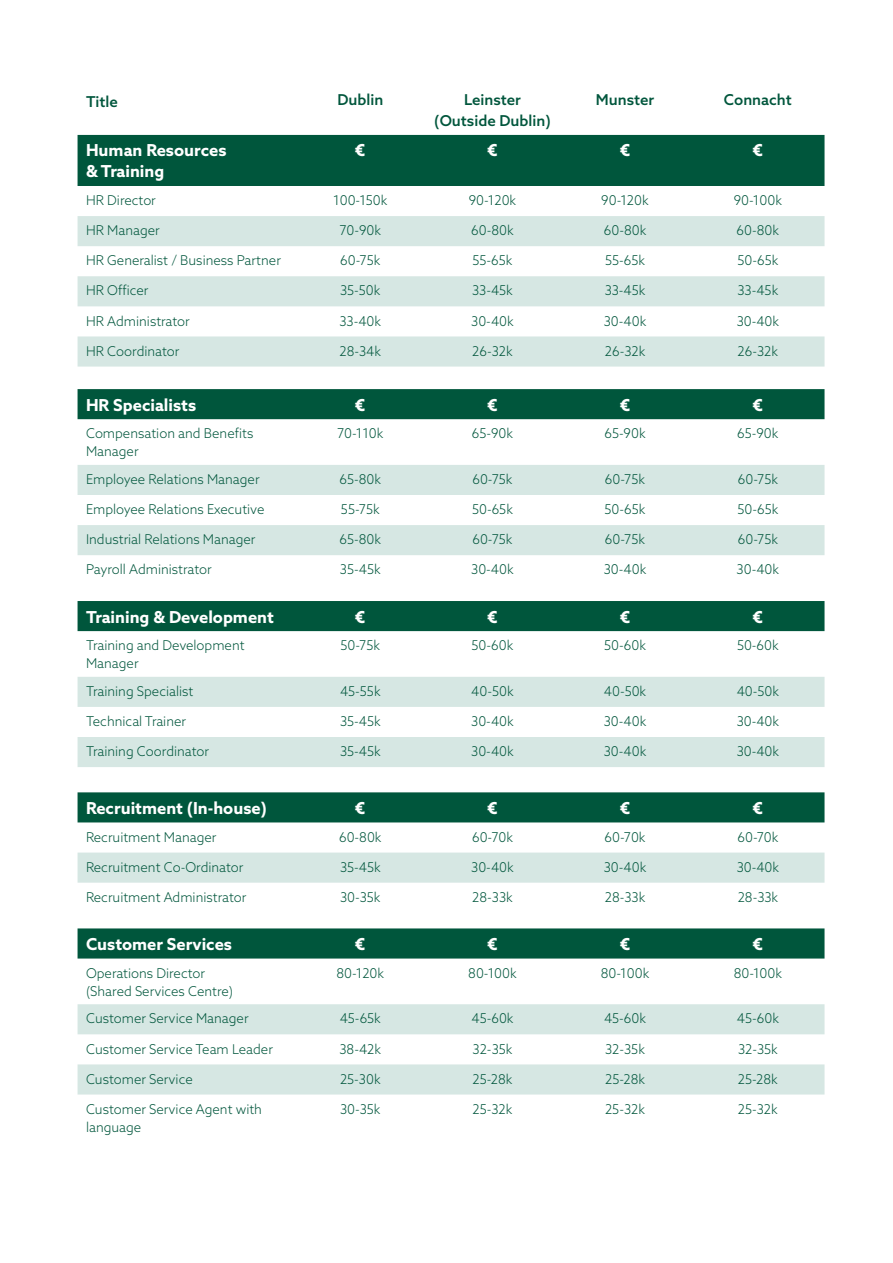
<style>
.page{position:relative;width:893px;height:1263px;background:#fff}
.page>*{position:absolute;margin:0;border:0;box-sizing:border-box;transform-origin:0 0}
.t1{font:700 16.5px/21px "Azo Sans";color:#fff}
.t2{font:500 15px/21px "Azo Sans";color:#00563c;text-align:center}
.t3{font:300 13.5px/18px "Azo Sans";color:#00563c}
</style>
<div class="page">
<div style="left:78px;top:135px;width:746px;height:51px;background:#00563c"></div>
<svg style="left:78px;top:216px;width:746px;height:151px;fill:#d6e7e3"></svg>
<div style="left:78px;top:389px;width:746px;height:30px;background:#00563c"></div>
<svg style="left:78px;top:465px;width:746px;height:90px;fill:#d6e7e3"></svg>
<div style="left:78px;top:601px;width:746px;height:30px;background:#00563c"></div>
<svg style="left:78px;top:677px;width:746px;height:90px;fill:#d6e7e3"></svg>
<div style="left:78px;top:792px;width:746px;height:30px;background:#00563c"></div>
<div style="left:78px;top:852px;width:746px;height:31px;background:#d6e7e3"></div>
<div style="left:78px;top:928px;width:746px;height:30px;background:#00563c"></div>
<svg style="left:78px;top:1004px;width:746px;height:90px;fill:#d6e7e3"></svg>
<p class="t2" style="left:86px;top:91px;width:33px">Title</p>
<p class="t2" style="left:337px;top:89px;width:47px">Dublin</p>
<p class="t2" style="left:434px;top:89px;width:118px">Leinster (Outside Dublin)</p>
<p class="t2" style="left:596px;top:89px;width:60px">Munster</p>
<p class="t2" style="left:724px;top:89px;width:69px">Connacht</p>
<p class="t1" style="left:86px;top:140px;width:142px">Human Resources &amp; Training</p>
<p class="t1" style="left:355px;top:140px;width:12px">€</p>
<p class="t1" style="left:487px;top:140px;width:12px">€</p>
<p class="t1" style="left:620px;top:140px;width:12px">€</p>
<p class="t1" style="left:753px;top:140px;width:12px">€</p>
<p class="t3" style="left:86px;top:191px;width:71px">HR Director</p>
<p class="t3" style="left:333px;top:191px;width:56px">100-150k</p>
<p class="t3" style="left:469px;top:191px;width:49px">90-120k</p>
<p class="t3" style="left:601px;top:191px;width:49px">90-120k</p>
<p class="t3" style="left:734px;top:191px;width:50px">90-100k</p>
<p class="t3" style="left:86px;top:221px;width:75px">HR Manager</p>
<p class="t3" style="left:340px;top:221px;width:43px">70-90k</p>
<p class="t3" style="left:471px;top:221px;width:44px">60-80k</p>
<p class="t3" style="left:604px;top:221px;width:44px">60-80k</p>
<p class="t3" style="left:737px;top:221px;width:44px">60-80k</p>
<p class="t3" style="left:86px;top:251px;width:196px">HR Generalist / Business Partner</p>
<p class="t3" style="left:340px;top:251px;width:42px">60-75k</p>
<p class="t3" style="left:472px;top:251px;width:41px">55-65k</p>
<p class="t3" style="left:605px;top:251px;width:41px">55-65k</p>
<p class="t3" style="left:737px;top:251px;width:42px">50-65k</p>
<p class="t3" style="left:86px;top:281px;width:64px">HR Officer</p>
<p class="t3" style="left:340px;top:281px;width:42px">35-50k</p>
<p class="t3" style="left:472px;top:281px;width:42px">33-45k</p>
<p class="t3" style="left:605px;top:281px;width:42px">33-45k</p>
<p class="t3" style="left:737px;top:281px;width:42px">33-45k</p>
<p class="t3" style="left:86px;top:312px;width:105px">HR Administrator</p>
<p class="t3" style="left:339px;top:312px;width:43px">33-40k</p>
<p class="t3" style="left:471px;top:312px;width:44px">30-40k</p>
<p class="t3" style="left:604px;top:312px;width:44px">30-40k</p>
<p class="t3" style="left:737px;top:312px;width:44px">30-40k</p>
<p class="t3" style="left:86px;top:342px;width:95px">HR Coordinator</p>
<p class="t3" style="left:339px;top:342px;width:43px">28-34k</p>
<p class="t3" style="left:472px;top:342px;width:42px">26-32k</p>
<p class="t3" style="left:605px;top:342px;width:42px">26-32k</p>
<p class="t3" style="left:738px;top:342px;width:42px">26-32k</p>
<p class="t1" style="left:86px;top:394px;width:112px">HR Specialists</p>
<p class="t1" style="left:355px;top:394px;width:12px">€</p>
<p class="t1" style="left:487px;top:394px;width:12px">€</p>
<p class="t1" style="left:620px;top:394px;width:12px">€</p>
<p class="t1" style="left:753px;top:394px;width:12px">€</p>
<p class="t3" style="left:86px;top:424px;width:169px">Compensation and Benefits<br>Manager</p>
<p class="t3" style="left:337px;top:424px;width:48px">70-110k</p>
<p class="t3" style="left:472px;top:424px;width:43px">65-90k</p>
<p class="t3" style="left:604px;top:424px;width:43px">65-90k</p>
<p class="t3" style="left:737px;top:424px;width:43px">65-90k</p>
<p class="t3" style="left:86px;top:470px;width:175px">Employee Relations Manager</p>
<p class="t3" style="left:339px;top:470px;width:43px">65-80k</p>
<p class="t3" style="left:472px;top:470px;width:42px">60-75k</p>
<p class="t3" style="left:605px;top:470px;width:42px">60-75k</p>
<p class="t3" style="left:738px;top:470px;width:42px">60-75k</p>
<p class="t3" style="left:86px;top:500px;width:180px">Employee Relations Executive</p>
<p class="t3" style="left:341px;top:500px;width:40px">55-75k</p>
<p class="t3" style="left:472px;top:500px;width:42px">50-65k</p>
<p class="t3" style="left:605px;top:500px;width:42px">50-65k</p>
<p class="t3" style="left:737px;top:500px;width:42px">50-65k</p>
<p class="t3" style="left:86px;top:530px;width:171px">Industrial Relations Manager</p>
<p class="t3" style="left:339px;top:530px;width:43px">65-80k</p>
<p class="t3" style="left:472px;top:530px;width:42px">60-75k</p>
<p class="t3" style="left:605px;top:530px;width:42px">60-75k</p>
<p class="t3" style="left:738px;top:530px;width:42px">60-75k</p>
<p class="t3" style="left:86px;top:560px;width:127px">Payroll Administrator</p>
<p class="t3" style="left:340px;top:560px;width:42px">35-45k</p>
<p class="t3" style="left:471px;top:560px;width:44px">30-40k</p>
<p class="t3" style="left:604px;top:560px;width:44px">30-40k</p>
<p class="t3" style="left:737px;top:560px;width:44px">30-40k</p>
<p class="t1" style="left:86px;top:606px;width:189px">Training &amp; Development</p>
<p class="t1" style="left:355px;top:606px;width:12px">€</p>
<p class="t1" style="left:487px;top:606px;width:12px">€</p>
<p class="t1" style="left:620px;top:606px;width:12px">€</p>
<p class="t1" style="left:753px;top:606px;width:12px">€</p>
<p class="t3" style="left:86px;top:636px;width:160px">Training and Development<br>Manager</p>
<p class="t3" style="left:341px;top:636px;width:41px">50-75k</p>
<p class="t3" style="left:472px;top:636px;width:43px">50-60k</p>
<p class="t3" style="left:604px;top:636px;width:43px">50-60k</p>
<p class="t3" style="left:737px;top:636px;width:43px">50-60k</p>
<p class="t3" style="left:86px;top:682px;width:109px">Training Specialist</p>
<p class="t3" style="left:340px;top:682px;width:42px">45-55k</p>
<p class="t3" style="left:471px;top:682px;width:44px">40-50k</p>
<p class="t3" style="left:604px;top:682px;width:44px">40-50k</p>
<p class="t3" style="left:737px;top:682px;width:44px">40-50k</p>
<p class="t3" style="left:86px;top:712px;width:102px">Technical Trainer</p>
<p class="t3" style="left:340px;top:712px;width:42px">35-45k</p>
<p class="t3" style="left:471px;top:712px;width:44px">30-40k</p>
<p class="t3" style="left:604px;top:712px;width:44px">30-40k</p>
<p class="t3" style="left:737px;top:712px;width:44px">30-40k</p>
<p class="t3" style="left:86px;top:742px;width:125px">Training Coordinator</p>
<p class="t3" style="left:340px;top:742px;width:42px">35-45k</p>
<p class="t3" style="left:471px;top:742px;width:44px">30-40k</p>
<p class="t3" style="left:604px;top:742px;width:44px">30-40k</p>
<p class="t3" style="left:737px;top:742px;width:44px">30-40k</p>
<p class="t1" style="left:86px;top:797px;width:182px">Recruitment (In-house)</p>
<p class="t1" style="left:355px;top:797px;width:12px">€</p>
<p class="t1" style="left:487px;top:797px;width:12px">€</p>
<p class="t1" style="left:620px;top:797px;width:12px">€</p>
<p class="t1" style="left:753px;top:797px;width:12px">€</p>
<p class="t3" style="left:86px;top:828px;width:132px">Recruitment Manager</p>
<p class="t3" style="left:339px;top:828px;width:44px">60-80k</p>
<p class="t3" style="left:472px;top:828px;width:42px">60-70k</p>
<p class="t3" style="left:605px;top:828px;width:42px">60-70k</p>
<p class="t3" style="left:737px;top:828px;width:42px">60-70k</p>
<p class="t3" style="left:86px;top:858px;width:159px">Recruitment Co-Ordinator</p>
<p class="t3" style="left:340px;top:858px;width:42px">35-45k</p>
<p class="t3" style="left:471px;top:858px;width:44px">30-40k</p>
<p class="t3" style="left:604px;top:858px;width:44px">30-40k</p>
<p class="t3" style="left:737px;top:858px;width:44px">30-40k</p>
<p class="t3" style="left:86px;top:888px;width:162px">Recruitment Administrator</p>
<p class="t3" style="left:340px;top:888px;width:42px">30-35k</p>
<p class="t3" style="left:472px;top:888px;width:42px">28-33k</p>
<p class="t3" style="left:605px;top:888px;width:42px">28-33k</p>
<p class="t3" style="left:738px;top:888px;width:42px">28-33k</p>
<p class="t1" style="left:86px;top:933px;width:148px">Customer Services</p>
<p class="t1" style="left:355px;top:933px;width:12px">€</p>
<p class="t1" style="left:487px;top:933px;width:12px">€</p>
<p class="t1" style="left:620px;top:933px;width:12px">€</p>
<p class="t1" style="left:753px;top:933px;width:12px">€</p>
<p class="t3" style="left:86px;top:964px;width:149px">Operations Director (Shared Services Centre)</p>
<p class="t3" style="left:336px;top:964px;width:49px">80-120k</p>
<p class="t3" style="left:468px;top:964px;width:50px">80-100k</p>
<p class="t3" style="left:601px;top:964px;width:50px">80-100k</p>
<p class="t3" style="left:734px;top:964px;width:50px">80-100k</p>
<p class="t3" style="left:86px;top:1009px;width:164px">Customer Service Manager</p>
<p class="t3" style="left:340px;top:1009px;width:43px">45-65k</p>
<p class="t3" style="left:471px;top:1009px;width:44px">45-60k</p>
<p class="t3" style="left:604px;top:1009px;width:44px">45-60k</p>
<p class="t3" style="left:737px;top:1009px;width:44px">45-60k</p>
<p class="t3" style="left:86px;top:1039px;width:188px">Customer Service Team Leader</p>
<p class="t3" style="left:339px;top:1039px;width:43px">38-42k</p>
<p class="t3" style="left:473px;top:1039px;width:41px">32-35k</p>
<p class="t3" style="left:605px;top:1039px;width:41px">32-35k</p>
<p class="t3" style="left:738px;top:1039px;width:41px">32-35k</p>
<p class="t3" style="left:86px;top:1070px;width:108px">Customer Service</p>
<p class="t3" style="left:340px;top:1070px;width:42px">25-30k</p>
<p class="t3" style="left:472px;top:1070px;width:41px">25-28k</p>
<p class="t3" style="left:605px;top:1070px;width:41px">25-28k</p>
<p class="t3" style="left:738px;top:1070px;width:41px">25-28k</p>
<p class="t3" style="left:86px;top:1100px;width:178px">Customer Service Agent with language</p>
<p class="t3" style="left:340px;top:1100px;width:42px">30-35k</p>
<p class="t3" style="left:472px;top:1100px;width:41px">25-32k</p>
<p class="t3" style="left:605px;top:1100px;width:41px">25-32k</p>
<p class="t3" style="left:738px;top:1100px;width:41px">25-32k</p>
</div>
